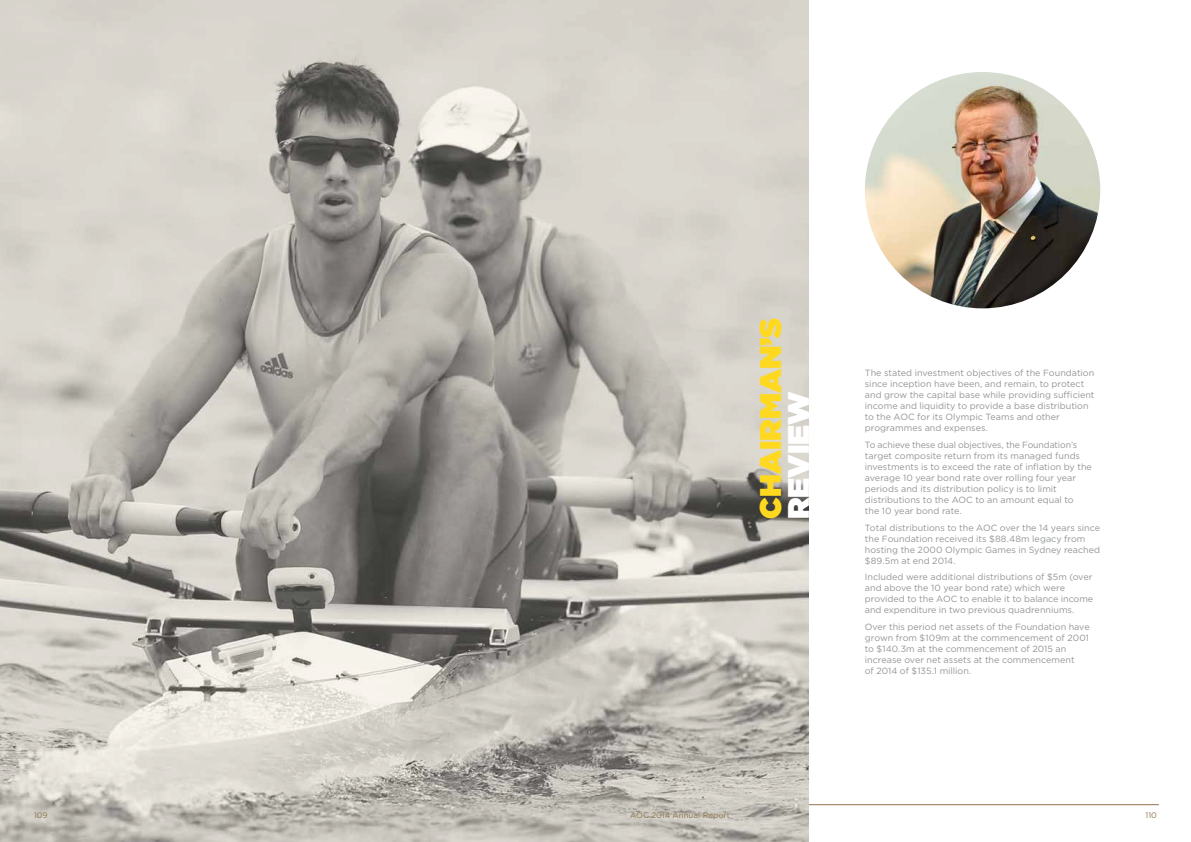
<style>
.page{position:relative;width:1191px;height:842px;background:#fff}
.page>*{position:absolute;margin:0;border:0;box-sizing:border-box;transform-origin:0 0}
.t1{font:900 30px/28px "Gotham";color:#ffd920}
.t2{font:9px/11px "Gotham";color:#939598}
.t3{font:8px "Gotham";color:#8d734a}
.s1{color:#fff}
</style>
<div class="page">
<hr style="left:808px;top:804px;width:350px;height:1px;background:#8d734a">
<img style="left:0;top:0;width:808px;height:842px">
<img style="left:865px;top:72px;width:235px;height:236px">
<p class="t1" style="left:756px;top:519px;width:203px;rotate:-90deg">CHAIRMAN’S<br><span class="s1">REVIEW</span></p>
<p class="t2" style="left:865px;top:367px;width:231px">The stated investment objectives of the Foundation since inception have been, and remain, to protect and grow the capital base while providing sufficient income and liquidity to provide a base distribution to the AOC for its Olympic Teams and other programmes and expenses.</p>
<p class="t2" style="left:865px;top:439px;width:228px">To achieve these dual objectives, the Foundation’s target composite return from its managed funds investments is to exceed the rate of inflation by the average 10 year bond rate over rolling four year periods and its distribution policy is to limit distributions to the AOC to an amount equal to<br>the 10 year bond rate.</p>
<p class="t2" style="left:865px;top:522px;width:237px">Total distributions to the AOC over the 14 years since the Foundation received its $88.48m legacy from hosting the 2000 Olympic Games in Sydney reached $89.5m at end 2014.</p>
<p class="t2" style="left:865px;top:571px;width:230px">Included were additional distributions of $5m (over and above the 10 year bond rate) which were provided to the AOC to enable it to balance income and expenditure in two previous quadrenniums.</p>
<p class="t2" style="left:865px;top:621px;width:226px">Over this period net assets of the Foundation have grown from $109m at the commencement of 2001 to $140.3m at the commencement of 2015 an increase over net assets at the commencement<br>of 2014 of $135.1 million.</p>
<p class="t3" style="left:34px;top:810px;width:15px">109</p>
<p class="t3" style="left:630px;top:810px;width:101px">AOC 2014 Annual Report</p>
<p class="t3" style="left:1145px;top:810px;width:13px">110</p>
</div>
